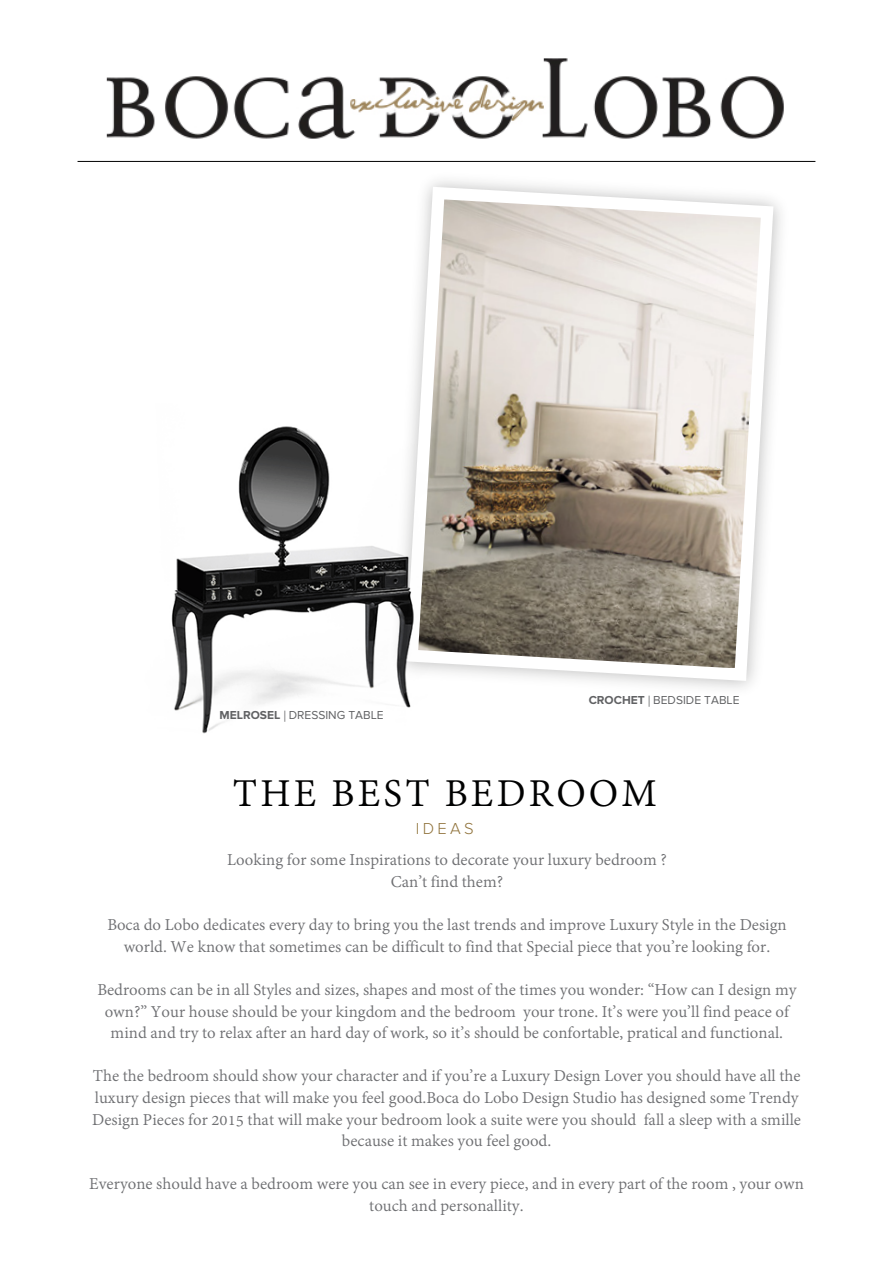
<style>
.page{position:relative;width:893px;height:1263px;background:#fff}
.page>*{position:absolute;margin:0;border:0;box-sizing:border-box;transform-origin:0 0}
.t1{font:42.75px "Adobe Devanagari";letter-spacing:.075em;color:#000101}
.t2{font:18px/21.6px "Adobe Devanagari";color:#6e6f72;text-align:center}
.t3{font:300 16.5px "Proxima Nova";letter-spacing:.2em;color:#91743d}
.t4{font:12px "Proxima Nova";color:#616264}
.s1{font-weight:700}
.s2{font-family:"Adobe Devanagari"}
</style>
<div class="page">
<img style="left:106px;top:58px;width:678px;height:81px">
<hr style="left:78px;top:161px;width:737px;height:1px;background:#000101">
<svg style="left:410px;top:187px;width:363px;height:494px"></svg>
<img style="left:418px;top:199px;width:343px;height:469px">
<img style="left:171px;top:379px;width:283px;height:355px">
<p class="t4" style="left:220px;top:708px;width:166px"><span class="s1">MELROSEL</span> <span class="s2">|</span> DRESSING TABLE</p>
<p class="t4" style="left:589px;top:693px;width:152px"><span class="s1">CROCHET</span> <span class="s2">|</span> BEDSIDE TABLE</p>
<h1 class="t1" style="left:233px;top:769px;width:425px">THE BEST BEDROOM</h1>
<p class="t3" style="left:416px;top:819px;width:59px">IDEAS</p>
<p class="t2" style="left:227px;top:851px;width:441px">Looking for some Inspirations to decorate your luxury bedroom ?<br>Can’t find them?</p>
<p class="t2" style="left:107px;top:915px;width:681px">Boca do Lobo dedicates every day to bring you the last trends and improve Luxury Style in the Design world. We know that sometimes can be difficult to find that Special piece that you’re looking for.</p>
<p class="t2" style="left:97px;top:980px;width:701px">Bedrooms can be in all Styles and sizes, shapes and most of the times you wonder: “How can I design my own?” Your house should be your kingdom and the bedroom your trone. It’s were you’ll find peace of mind and try to relax after an hard day of work, so it’s should be confortable, pratical and functional.</p>
<p class="t2" style="left:92px;top:1067px;width:710px">The the bedroom should show your character and if you’re a Luxury Design Lover you should have all the luxury design pieces that will make you feel good.Boca do Lobo Design Studio has designed some Trendy Design Pieces for 2015 that will make your bedroom look a suite were you should fall a sleep with a smille because it makes you feel good.</p>
<p class="t2" style="left:89px;top:1175px;width:716px">Everyone should have a bedroom were you can see in every piece, and in every part of the room , your own touch and personallity.</p>
</div>
